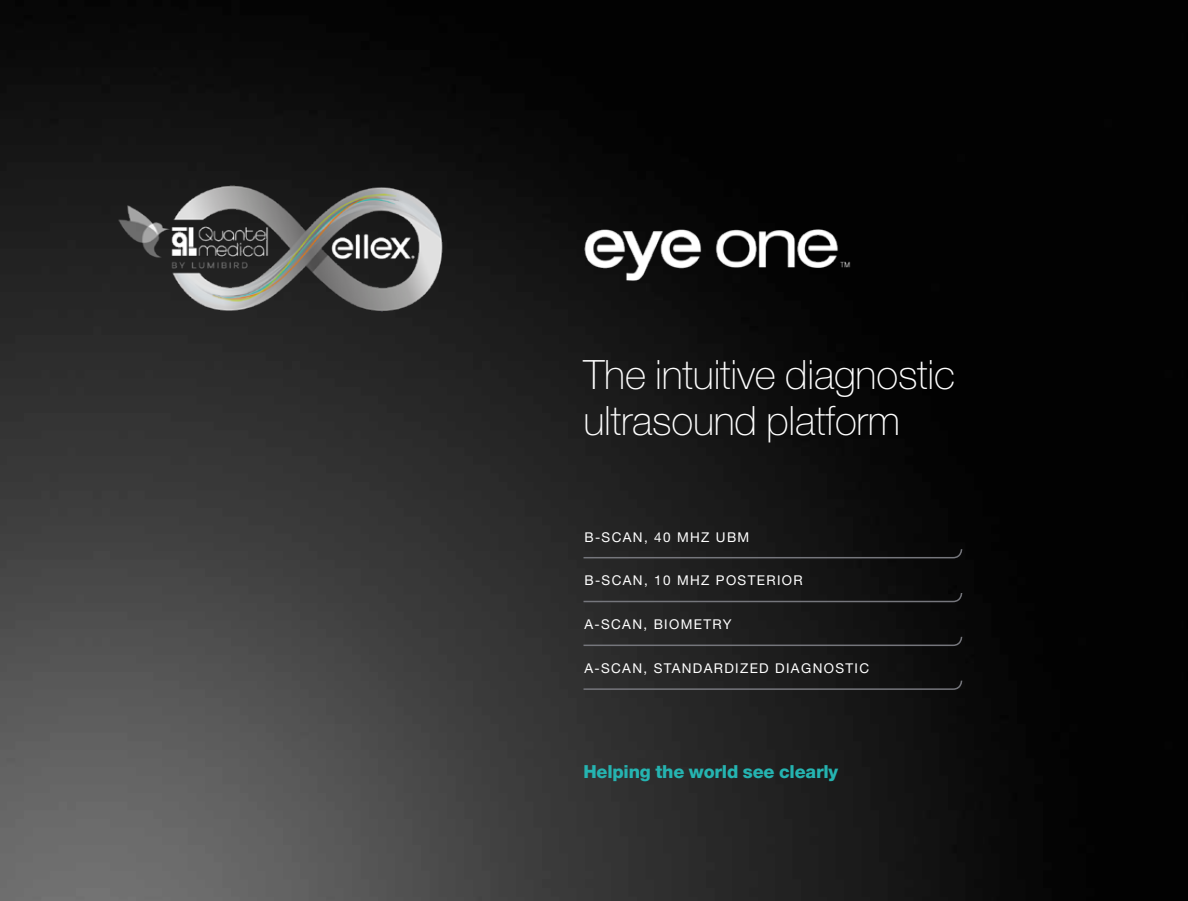
<style>
.page{position:relative;width:1188px;height:901px;background:#fff}
.page>*{position:absolute;margin:0;border:0;box-sizing:border-box;transform-origin:0 0}
.t1{font:100 40.5px/46.5px "Helvetica Neue LT Std";letter-spacing:-.005em;color:#fff}
.t2{font:800 18px "Helvetica Neue LT Std";letter-spacing:-.01em;color:#25b4b1}
.t3{font:13.5px "Helvetica Neue LT Std";letter-spacing:.1em;color:#fff}
</style>
<div class="page">
<img style="left:0;top:0;width:1188px;height:901px">
<img style="left:110px;top:164px;width:357px;height:169px">
<img style="left:549px;top:193px;width:335px;height:122px">
<svg style="left:582px;top:548px;width:381px;height:11px;background:#242425"></svg>
<svg style="left:582px;top:592px;width:381px;height:11px;background:#262627"></svg>
<svg style="left:582px;top:635px;width:381px;height:12px;background:#262727"></svg>
<svg style="left:582px;top:679px;width:381px;height:12px;background:#282829"></svg>
<h1 class="t1" style="left:583px;top:351px;width:373px">The intuitive diagnostic ultrasound platform</h1>
<p class="t3" style="left:584px;top:529px;width:166px">B-SCAN, 40 MHZ UBM</p>
<p class="t3" style="left:584px;top:572px;width:220px">B-SCAN, 10 MHZ POSTERIOR</p>
<p class="t3" style="left:584px;top:616px;width:149px">A-SCAN, BIOMETRY</p>
<p class="t3" style="left:584px;top:660px;width:286px">A-SCAN, STANDARDIZED DIAGNOSTIC</p>
<h2 class="t2" style="left:583px;top:761px;width:256px">Helping the world see clearly</h2>
</div>
